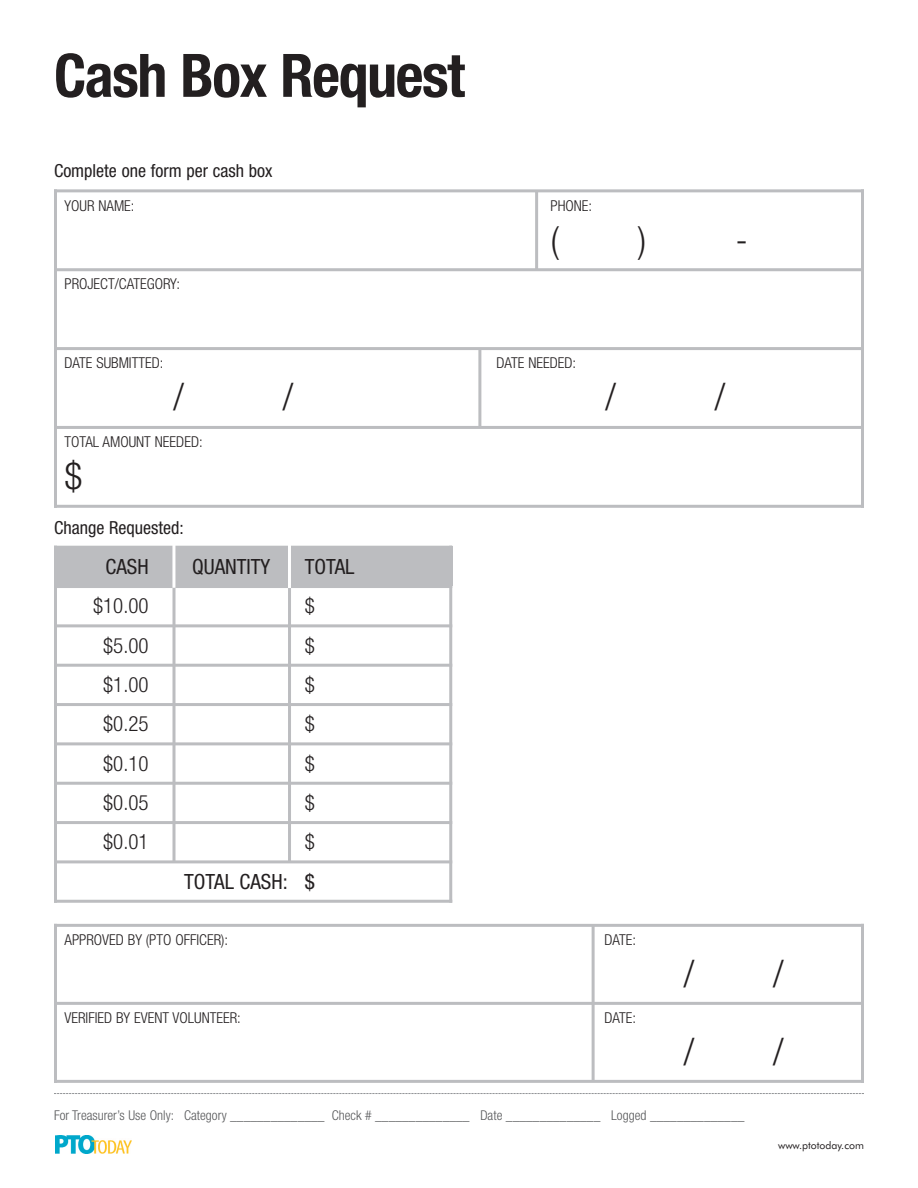
<style>
.page{position:relative;width:918px;height:1188px;background:#fff}
.page>*{position:absolute;margin:0;border:0;box-sizing:border-box;transform-origin:0 0}
.t1{font:700 condensed 60px "Helvetica Neue";letter-spacing:-.025em;color:#231f20}
.t2{font:300 condensed 37.5px "Helvetica Neue";color:#231f20}
.t3{font:300 condensed 21px "Helvetica Neue";color:#231f20}
.t4{font:condensed 21px "Helvetica Neue";color:#231f20}
.t5{font:condensed 18px "Helvetica Neue";color:#231f20}
.t6{font:300 condensed 15px "Helvetica Neue";color:#231f20}
.t7{font:300 condensed 13.5px "Helvetica Neue";color:#57585a}
.t8{font:10.5px "Futura BT";color:#231f20}
</style>
<div class="page">
<img style="left:56px;top:1136px;width:76px;height:17px">
<svg style="left:54px;top:1093px;width:810px;height:1px"></svg>
<hr style="left:54px;top:189px;width:3px;height:319px;background:#bcbdc0">
<hr style="left:861px;top:189px;width:3px;height:319px;background:#bcbdc0">
<hr style="left:54px;top:189px;width:810px;height:3px;background:#bcbdc0">
<hr style="left:54px;top:268px;width:810px;height:3px;background:#bcbdc0">
<hr style="left:54px;top:347px;width:810px;height:3px;background:#bcbdc0">
<hr style="left:54px;top:426px;width:810px;height:3px;background:#bcbdc0">
<hr style="left:54px;top:505px;width:810px;height:3px;background:#bcbdc0">
<hr style="left:535px;top:191px;width:3px;height:79px;background:#bcbdc0">
<hr style="left:478px;top:349px;width:3px;height:79px;background:#bcbdc0">
<div style="left:54px;top:546px;width:398px;height:41px;background:#bcbdc0"></div>
<hr style="left:54px;top:546px;width:3px;height:357px;background:#bcbdc0">
<hr style="left:449px;top:546px;width:3px;height:357px;background:#bcbdc0">
<hr style="left:54px;top:585px;width:398px;height:3px;background:#bcbdc0">
<hr style="left:54px;top:624px;width:398px;height:3px;background:#bcbdc0">
<hr style="left:54px;top:664px;width:398px;height:3px;background:#bcbdc0">
<hr style="left:54px;top:703px;width:398px;height:3px;background:#bcbdc0">
<hr style="left:54px;top:742px;width:398px;height:3px;background:#bcbdc0">
<hr style="left:54px;top:782px;width:398px;height:3px;background:#bcbdc0">
<hr style="left:54px;top:821px;width:398px;height:3px;background:#bcbdc0">
<hr style="left:54px;top:860px;width:398px;height:3px;background:#bcbdc0">
<hr style="left:54px;top:900px;width:398px;height:3px;background:#bcbdc0">
<svg style="left:172px;top:553px;width:4px;height:308px"></svg>
<hr style="left:172px;top:544px;width:3px;height:44px;background:#fff">
<hr style="left:288px;top:554px;width:3px;height:308px;background:#bcbdc0">
<hr style="left:288px;top:544px;width:3px;height:44px;background:#fff">
<hr style="left:54px;top:924px;width:3px;height:159px;background:#bcbdc0">
<hr style="left:861px;top:924px;width:3px;height:159px;background:#bcbdc0">
<hr style="left:54px;top:924px;width:810px;height:3px;background:#bcbdc0">
<hr style="left:54px;top:1002px;width:810px;height:3px;background:#bcbdc0">
<hr style="left:54px;top:1080px;width:810px;height:3px;background:#bcbdc0">
<hr style="left:592px;top:925px;width:3px;height:157px;background:#bcbdc0">
<h1 class="t1" style="left:54px;top:54px;width:412px">Cash Box Request</h1>
<p class="t5" style="left:54px;top:164px;width:220px">Complete one form per cash box</p>
<p class="t6" style="left:64px;top:200px;width:72px">YOUR NAME:</p>
<p class="t6" style="left:550px;top:200px;width:43px">PHONE:</p>
<h2 class="t2" style="left:550px;top:226px;width:10px">(</h2>
<h2 class="t2" style="left:638px;top:226px;width:10px">)</h2>
<p class="t6" style="left:64px;top:279px;width:117px">PROJECT/CATEGORY:</p>
<h2 class="t2" style="left:735px;top:226px;width:14px">-</h2>
<p class="t6" style="left:64px;top:358px;width:100px">DATE SUBMITTED:</p>
<p class="t6" style="left:496px;top:358px;width:81px">DATE NEEDED:</p>
<h2 class="t2" style="left:173px;top:384px;width:12px">/</h2>
<h2 class="t2" style="left:283px;top:384px;width:12px">/</h2>
<h2 class="t2" style="left:605px;top:384px;width:12px">/</h2>
<h2 class="t2" style="left:715px;top:384px;width:12px">/</h2>
<p class="t6" style="left:64px;top:436px;width:140px">TOTAL AMOUNT NEEDED:</p>
<h2 class="t2" style="left:64px;top:462px;width:19px">$</h2>
<p class="t5" style="left:54px;top:521px;width:131px">Change Requested:</p>
<h3 class="t4" style="left:105px;top:559px;width:45px">CASH</h3>
<h3 class="t4" style="left:192px;top:559px;width:80px">QUANTITY</h3>
<h3 class="t4" style="left:305px;top:559px;width:51px">TOTAL</h3>
<h3 class="t3" style="left:93px;top:598px;width:57px">$10.00</h3>
<h3 class="t3" style="left:305px;top:598px;width:12px">$</h3>
<h3 class="t3" style="left:103px;top:638px;width:47px">$5.00</h3>
<h3 class="t3" style="left:305px;top:638px;width:12px">$</h3>
<h3 class="t3" style="left:103px;top:677px;width:47px">$1.00</h3>
<h3 class="t3" style="left:305px;top:677px;width:12px">$</h3>
<h3 class="t3" style="left:103px;top:716px;width:47px">$0.25</h3>
<h3 class="t3" style="left:305px;top:716px;width:12px">$</h3>
<h3 class="t3" style="left:103px;top:756px;width:47px">$0.10</h3>
<h3 class="t3" style="left:305px;top:756px;width:12px">$</h3>
<h3 class="t3" style="left:103px;top:795px;width:47px">$0.05</h3>
<h3 class="t3" style="left:305px;top:795px;width:12px">$</h3>
<h3 class="t3" style="left:103px;top:834px;width:47px">$0.01</h3>
<h3 class="t3" style="left:305px;top:834px;width:12px">$</h3>
<h3 class="t4" style="left:184px;top:874px;width:132px">TOTAL CASH: $</h3>
<p class="t6" style="left:64px;top:934px;width:165px">APPROVED BY (PTO OFFICER):</p>
<p class="t6" style="left:604px;top:934px;width:33px">DATE:</p>
<p class="t6" style="left:64px;top:1012px;width:178px">VERIFIED BY EVENT VOLUNTEER:</p>
<p class="t6" style="left:604px;top:1012px;width:33px">DATE:</p>
<h2 class="t2" style="left:684px;top:960px;width:12px">/</h2>
<h2 class="t2" style="left:773px;top:960px;width:12px">/</h2>
<h2 class="t2" style="left:684px;top:1038px;width:12px">/</h2>
<h2 class="t2" style="left:773px;top:1038px;width:12px">/</h2>
<p class="t7" style="left:54px;top:1111px;width:692px">For Treasurer’s Use Only: Category ______________ Check # ______________ Date ______________ Logged ______________</p>
<p class="t8" style="left:778px;top:1141px;width:87px">www.ptotoday.com</p>
</div>
